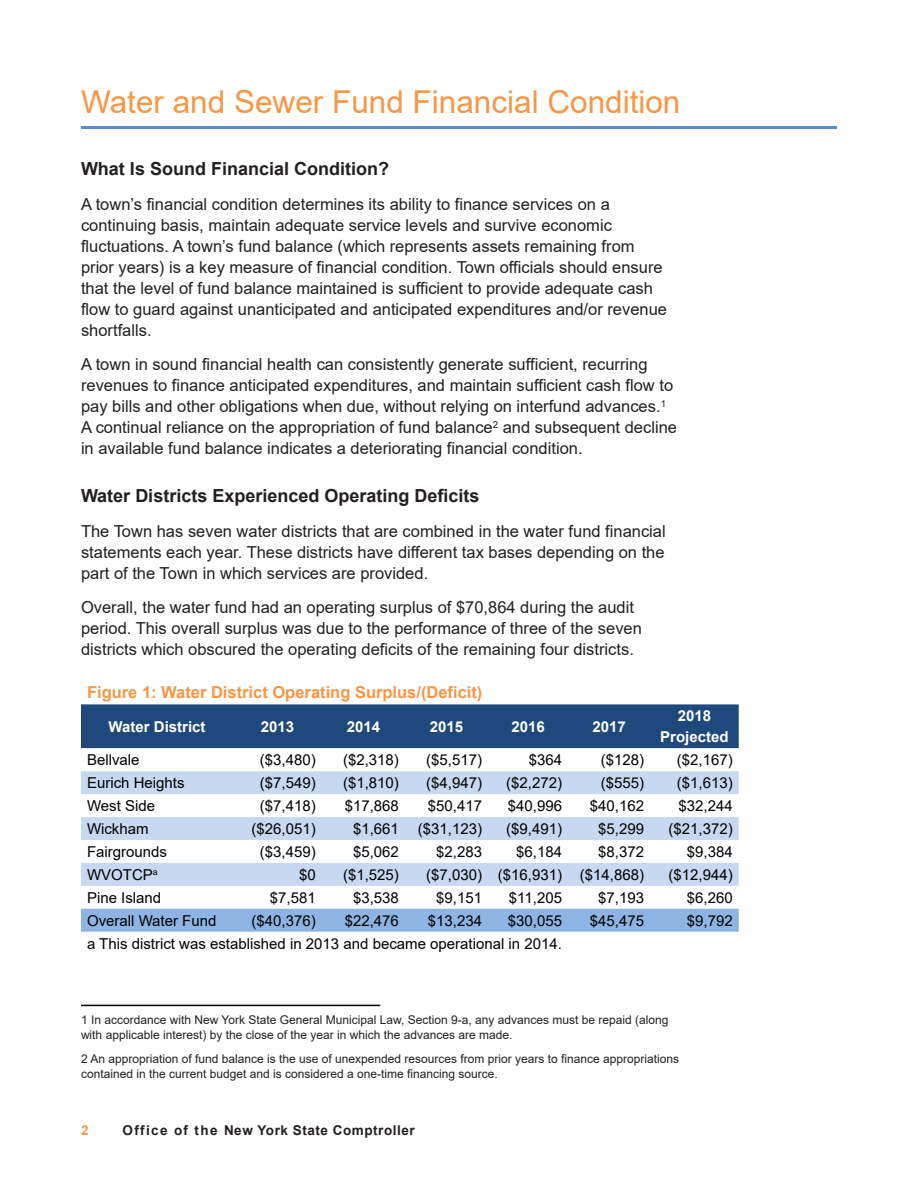
<style>
.page{position:relative;width:918px;height:1188px;background:#fff}
.page>*{position:absolute;margin:0;border:0;box-sizing:border-box;transform-origin:0 0}
.Section_Heads{font:31.5px "Arial";color:#f79646}
.Small_Subhead{font:700 18px "Arial";color:#231f20}
.Body_Text{font:16.5px/21px "Arial";color:#231f20}
._7_Figures{font:700 16.5px "Arial";color:#f79646}
._7_Figures-2{font:15px "Arial";color:#000}
.Footnotes{font:15px "Arial";color:#000}
._7_Figures-3{font:700 15px/21px "Arial";color:#fff;text-align:center}
.t1{font:700 13.5px "Arial";letter-spacing:.04em;color:#231f20}
.t2{font:700 13.5px "Arial";color:#f79646}
.Footnotes-2{font:12px/15px "Arial";color:#231f20}
</style>
<div class="page">
<hr style="left:81px;top:126px;width:756px;height:3px;background:#558ed5">
<div style="left:81px;top:704px;width:658px;height:44px;background:#1f497d"></div>
<svg style="left:81px;top:748px;width:658px;height:161px"></svg>
<svg style="left:81px;top:771px;width:658px;height:115px;fill:#c6d9f1"></svg>
<div style="left:81px;top:909px;width:658px;height:23px;background:#8eb4e3"></div>
<hr style="left:81px;top:1005px;width:299px;height:1px;background:#000">
<p class="Section_Heads" style="left:81px;top:80px;width:601px">Water and Sewer Fund Financial Condition</p>
<p class="Small_Subhead" style="left:81px;top:156px;width:310px">What Is Sound Financial Condition?</p>
<p class="Body_Text" style="left:81px;top:193px;width:588px">A town’s financial condition determines its ability to finance services on a continuing basis, maintain adequate service levels and survive economic fluctuations. A town’s fund balance (which represents assets remaining from prior years) is a key measure of financial condition. Town officials should ensure that the level of fund balance maintained is sufficient to provide adequate cash flow to guard against unanticipated and anticipated expenditures and/or revenue shortfalls.</p>
<p class="Body_Text" style="left:81px;top:354px;width:598px">A town in sound financial health can consistently generate sufficient, recurring revenues to finance anticipated expenditures, and maintain sufficient cash flow to pay bills and other obligations when due, without relying on interfund advances. <sup>1<br></sup>A continual reliance on the appropriation of fund balance<sup>2</sup> and subsequent decline in available fund balance indicates a deteriorating financial condition.</p>
<p class="Small_Subhead" style="left:81px;top:483px;width:400px">Water Districts Experienced Operating Deficits</p>
<p class="Body_Text" style="left:81px;top:520px;width:586px;text-align:justify">The Town has seven water districts that are combined in the water fund financial statements each year. These districts have different tax bases depending on the part of the Town in which services are provided.</p>
<p class="Body_Text" style="left:81px;top:597px;width:562px">Overall, the water fund had an operating surplus of $70,864 during the audit period. This overall surplus was due to the performance of three of the seven districts which obscured the operating deficits of the remaining four districts.</p>
<p class="_7_Figures" style="left:87px;top:681px;width:397px">Figure 1: Water District Operating Surplus/(Deficit)</p>
<p class="_7_Figures-3" style="left:109px;top:716px;width:98px">Water District</p>
<p class="_7_Figures-3" style="left:261px;top:716px;width:35px">2013</p>
<p class="_7_Figures-3" style="left:347px;top:716px;width:35px">2014</p>
<p class="_7_Figures-3" style="left:430px;top:716px;width:35px">2015</p>
<p class="_7_Figures-3" style="left:511px;top:716px;width:35px">2016</p>
<p class="_7_Figures-3" style="left:592px;top:716px;width:35px">2017</p>
<p class="_7_Figures-3" style="left:660px;top:706px;width:70px">2018<br>Projected</p>
<p class="_7_Figures-2" style="left:87px;top:750px;width:54px">Bellvale</p>
<p class="_7_Figures-2" style="left:260px;top:750px;width:57px">($3,480)</p>
<p class="_7_Figures-2" style="left:343px;top:750px;width:57px">($2,318)</p>
<p class="_7_Figures-2" style="left:426px;top:750px;width:57px">($5,517)</p>
<p class="_7_Figures-2" style="left:529px;top:750px;width:35px">$364</p>
<p class="_7_Figures-2" style="left:601px;top:750px;width:45px">($128)</p>
<p class="_7_Figures-2" style="left:677px;top:750px;width:57px">($2,167)</p>
<p class="_7_Figures-2" style="left:87px;top:773px;width:99px">Eurich Heights</p>
<p class="_7_Figures-2" style="left:260px;top:773px;width:57px">($7,549)</p>
<p class="_7_Figures-2" style="left:343px;top:773px;width:57px">($1,810)</p>
<p class="_7_Figures-2" style="left:426px;top:773px;width:57px">($4,947)</p>
<p class="_7_Figures-2" style="left:506px;top:773px;width:57px">($2,272)</p>
<p class="_7_Figures-2" style="left:601px;top:773px;width:45px">($555)</p>
<p class="_7_Figures-2" style="left:677px;top:773px;width:57px">($1,613)</p>
<p class="_7_Figures-2" style="left:87px;top:795px;width:70px">West Side</p>
<p class="_7_Figures-2" style="left:260px;top:795px;width:57px">($7,418)</p>
<p class="_7_Figures-2" style="left:345px;top:795px;width:56px">$17,868</p>
<p class="_7_Figures-2" style="left:428px;top:795px;width:56px">$50,417</p>
<p class="_7_Figures-2" style="left:508px;top:795px;width:56px">$40,996</p>
<p class="_7_Figures-2" style="left:590px;top:795px;width:56px">$40,162</p>
<p class="_7_Figures-2" style="left:678px;top:795px;width:56px">$32,244</p>
<p class="_7_Figures-2" style="left:87px;top:818px;width:63px">Wickham</p>
<p class="_7_Figures-2" style="left:252px;top:818px;width:66px">($26,051)</p>
<p class="_7_Figures-2" style="left:353px;top:818px;width:47px">$1,661</p>
<p class="_7_Figures-2" style="left:418px;top:818px;width:66px">($31,123)</p>
<p class="_7_Figures-2" style="left:506px;top:818px;width:57px">($9,491)</p>
<p class="_7_Figures-2" style="left:598px;top:818px;width:47px">$5,299</p>
<p class="_7_Figures-2" style="left:669px;top:818px;width:66px">($21,372)</p>
<p class="_7_Figures-2" style="left:87px;top:841px;width:82px">Fairgrounds</p>
<p class="_7_Figures-2" style="left:260px;top:841px;width:57px">($3,459)</p>
<p class="_7_Figures-2" style="left:353px;top:841px;width:47px">$5,062</p>
<p class="_7_Figures-2" style="left:436px;top:841px;width:47px">$2,283</p>
<p class="_7_Figures-2" style="left:516px;top:841px;width:47px">$6,184</p>
<p class="_7_Figures-2" style="left:598px;top:841px;width:47px">$8,372</p>
<p class="_7_Figures-2" style="left:687px;top:841px;width:47px">$9,384</p>
<p class="_7_Figures-2" style="left:87px;top:864px;width:72px">WVOTCP<sup>a</sup></p>
<p class="_7_Figures-2" style="left:299px;top:864px;width:18px">$0</p>
<p class="_7_Figures-2" style="left:343px;top:864px;width:57px">($1,525)</p>
<p class="_7_Figures-2" style="left:426px;top:864px;width:57px">($7,030)</p>
<p class="_7_Figures-2" style="left:498px;top:864px;width:66px">($16,931)</p>
<p class="_7_Figures-2" style="left:580px;top:864px;width:66px">($14,868)</p>
<p class="_7_Figures-2" style="left:669px;top:864px;width:66px">($12,944)</p>
<p class="_7_Figures-2" style="left:87px;top:887px;width:76px">Pine Island</p>
<p class="_7_Figures-2" style="left:270px;top:887px;width:47px">$7,581</p>
<p class="_7_Figures-2" style="left:353px;top:887px;width:47px">$3,538</p>
<p class="_7_Figures-2" style="left:436px;top:887px;width:47px">$9,151</p>
<p class="_7_Figures-2" style="left:509px;top:887px;width:55px">$11,205</p>
<p class="_7_Figures-2" style="left:598px;top:887px;width:47px">$7,193</p>
<p class="_7_Figures-2" style="left:687px;top:887px;width:47px">$6,260</p>
<p class="_7_Figures-2" style="left:87px;top:910px;width:131px">Overall Water Fund</p>
<p class="_7_Figures-2" style="left:252px;top:910px;width:66px">($40,376)</p>
<p class="_7_Figures-2" style="left:345px;top:910px;width:56px">$22,476</p>
<p class="_7_Figures-2" style="left:428px;top:910px;width:56px">$13,234</p>
<p class="_7_Figures-2" style="left:508px;top:910px;width:56px">$30,055</p>
<p class="_7_Figures-2" style="left:590px;top:910px;width:56px">$45,475</p>
<p class="_7_Figures-2" style="left:687px;top:910px;width:47px">$9,792</p>
<p class="Footnotes" style="left:87px;top:933px;width:474px">a This district was established in 2013 and became operational in 2014.</p>
<p class="Footnotes-2" style="left:81px;top:1012px;width:589px">1 In accordance with New York State General Municipal Law, Section 9-a, any advances must be repaid (along with applicable interest) by the close of the year in which the advances are made.</p>
<p class="Footnotes-2" style="left:81px;top:1051px;width:600px">2 An appropriation of fund balance is the use of unexpended resources from prior years to finance appropriations contained in the current budget and is considered a one-time financing source.</p>
<p class="t2" style="left:81px;top:1121px;width:9px">2</p>
<p class="t1" style="left:123px;top:1121px;width:294px">Office of the New York State Comptroller</p>
</div>
